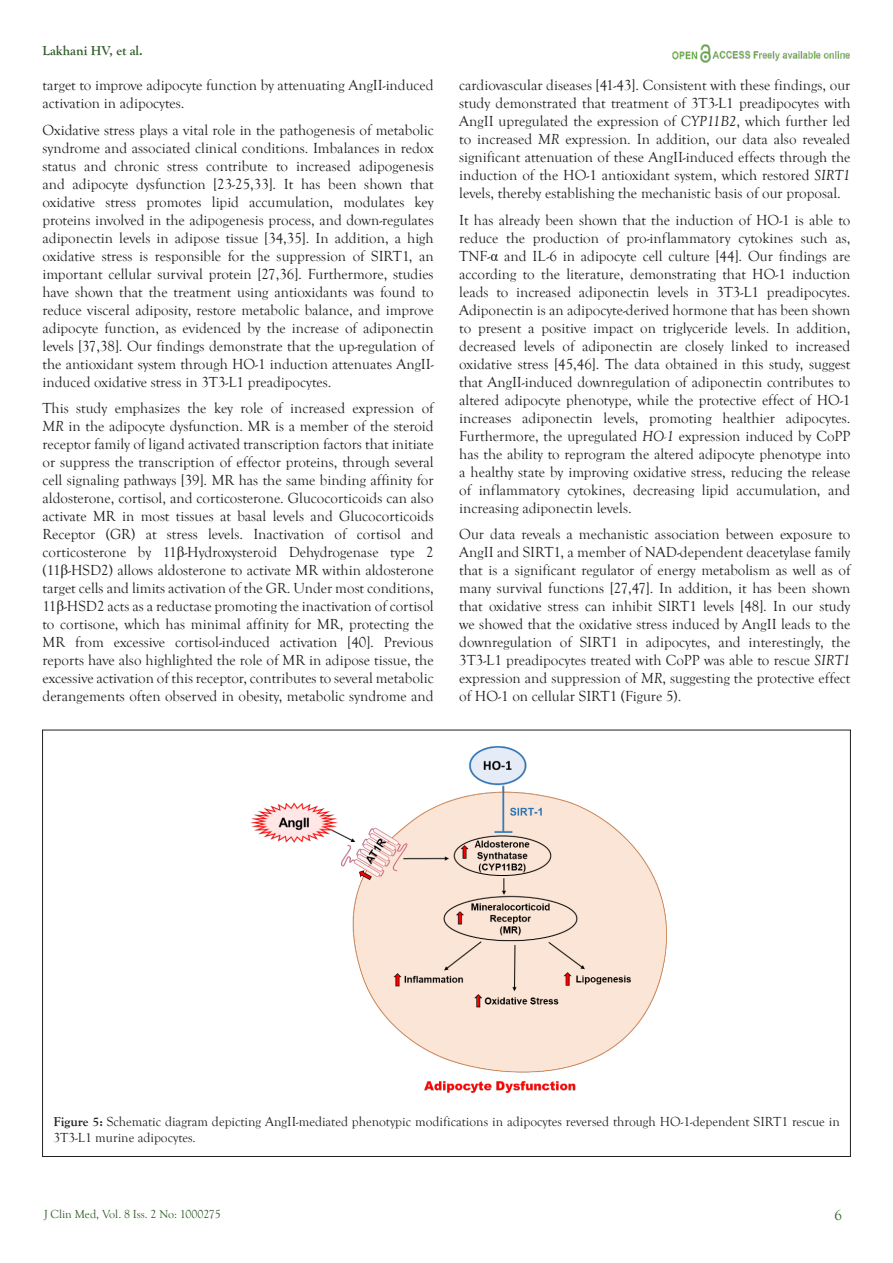
<style>
.page{position:relative;width:893px;height:1263px;background:#fff}
.page>*{position:absolute;margin:0;border:0;box-sizing:border-box;transform-origin:0 0}
.Body_Text_First_Indent{font:15px/18px "Goudy Old Style T";color:#231f20;text-align:justify}
.t1{font:15px "Goudy Old Style T";color:#2f5b28}
.t2{font:13.5px/16.2px "Goudy Old Style T";color:#231f20}
.t3{font:700 13.5px "Goudy Old Style T";color:#2f5b28}
.t4{font:12px "Goudy Old Style T";color:#2f5b28}
.s1{font-style:italic}
.s2{font-family:"Times New Roman"}
.s3{font-weight:700}
</style>
<div class="page">
<img style="left:672px;top:44px;width:178px;height:19px">
<img style="left:250px;top:747px;width:416px;height:346px">
<p class="t3" style="left:43px;top:43px;width:102px">Lakhani HV, et al.</p>
<p class="Body_Text_First_Indent" style="left:43px;top:77px;width:393px">target to improve adipocyte function by attenuating AngII-induced activation in adipocytes.</p>
<p class="Body_Text_First_Indent" style="left:43px;top:121px;width:393px">Oxidative stress plays a vital role in the pathogenesis of metabolic syndrome and associated clinical conditions. Imbalances in redox status and chronic stress contribute to increased adipogenesis and adipocyte dysfunction [23-25,33]. It has been shown that oxidative stress promotes lipid accumulation, modulates key proteins involved in the adipogenesis process, and down-regulates adiponectin levels in adipose tissue [34,35]. In addition, a high oxidative stress is responsible for the suppression of SIRT1, an important cellular survival protein [27,36]. Furthermore, studies have shown that the treatment using antioxidants was found to reduce visceral adiposity, restore metabolic balance, and improve adipocyte function, as evidenced by the increase of adiponectin levels [37,38]. Our findings demonstrate that the up-regulation of the antioxidant system through HO-1 induction attenuates AngII&shy;induced oxidative stress in 3T3-L1 preadipocytes.</p>
<p class="Body_Text_First_Indent" style="left:43px;top:400px;width:393px">This study emphasizes the key role of increased expression of <span class="s1">MR</span> in the adipocyte dysfunction. MR is a member of the steroid receptor family of ligand activated transcription factors that initiate or suppress the transcription of effector proteins, through several cell signaling pathways [39]. MR has the same binding affinity for aldosterone, cortisol, and corticosterone. Glucocorticoids can also activate MR in most tissues at basal levels and Glucocorticoids Receptor (GR) at stress levels. Inactivation of cortisol and corticosterone by 11<span class="s2">β</span>-Hydroxysteroid Dehydrogenase type 2 (11<span class="s2">β</span>-HSD2) allows aldosterone to activate MR within aldosterone target cells and limits activation of the GR. Under most conditions, 11<span class="s2">β</span>-HSD2 acts as a reductase promoting the inactivation of cortisol to cortisone, which has minimal affinity for MR, protecting the MR from excessive cortisol-induced activation [40]. Previous reports have also highlighted the role of MR in adipose tissue, the excessive activation of this receptor, contributes to several metabolic derangements often observed in obesity, metabolic syndrome and</p>
<p class="Body_Text_First_Indent" style="left:459px;top:77px;width:393px">cardiovascular diseases [41-43]. Consistent with these findings, our study demonstrated that treatment of 3T3-L1 preadipocytes with AngII upregulated the expression of <span class="s1">CYP11B2</span>, which further led to increased <span class="s1">MR</span> expression. In addition, our data also revealed significant attenuation of these AngII-induced effects through the induction of the HO-1 antioxidant system, which restored <span class="s1">SIRT1 </span>levels, thereby establishing the mechanistic basis of our proposal.</p>
<p class="Body_Text_First_Indent" style="left:459px;top:211px;width:393px">It has already been shown that the induction of HO-1 is able to reduce the production of pro-inflammatory cytokines such as, TNF-<span class="s2">α</span> and IL-6 in adipocyte cell culture [44]. Our findings are according to the literature, demonstrating that HO-1 induction leads to increased adiponectin levels in 3T3-L1 preadipocytes.<br>Adiponectin is an adipocyte-derived hormone that has been shown to present a positive impact on triglyceride levels. In addition, decreased levels of adiponectin are closely linked to increased oxidative stress [45,46]. The data obtained in this study, suggest that AngII-induced downregulation of adiponectin contributes to altered adipocyte phenotype, while the protective effect of HO-1 increases adiponectin levels, promoting healthier adipocytes.<br>Furthermore, the upregulated <span class="s1">HO-1</span> expression induced by CoPP has the ability to reprogram the altered adipocyte phenotype into a healthy state by improving oxidative stress, reducing the release of inflammatory cytokines, decreasing lipid accumulation, and increasing adiponectin levels.</p>
<p class="Body_Text_First_Indent" style="left:459px;top:526px;width:393px">Our data reveals a mechanistic association between exposure to AngII and SIRT1, a member of NAD-dependent deacetylase family that is a significant regulator of energy metabolism as well as of many survival functions [27,47]. In addition, it has been shown that oxidative stress can inhibit SIRT1 levels [48]. In our study we showed that the oxidative stress induced by AngII leads to the downregulation of SIRT1 in adipocytes, and interestingly, the 3T3-L1 preadipocytes treated with CoPP was able to rescue <span class="s1">SIRT1 </span>expression and suppression of <span class="s1">MR</span>, suggesting the protective effect of HO-1 on cellular SIRT1 (Figure 5).</p>
<p class="t2" style="left:54px;top:1113px;width:788px"><span class="s3">Figure 5:</span> Schematic diagram depicting AngII-mediated phenotypic modifications in adipocytes reversed through HO-1-dependent SIRT1 rescue in<br>3T3-L1 murine adipocytes.</p>
<p class="t4" style="left:44px;top:1207px;width:178px">J Clin Med, Vol. 8 Iss. 2 No: 1000275</p>
<p class="t1" style="left:834px;top:1207px;width:9px">6</p>
</div>
